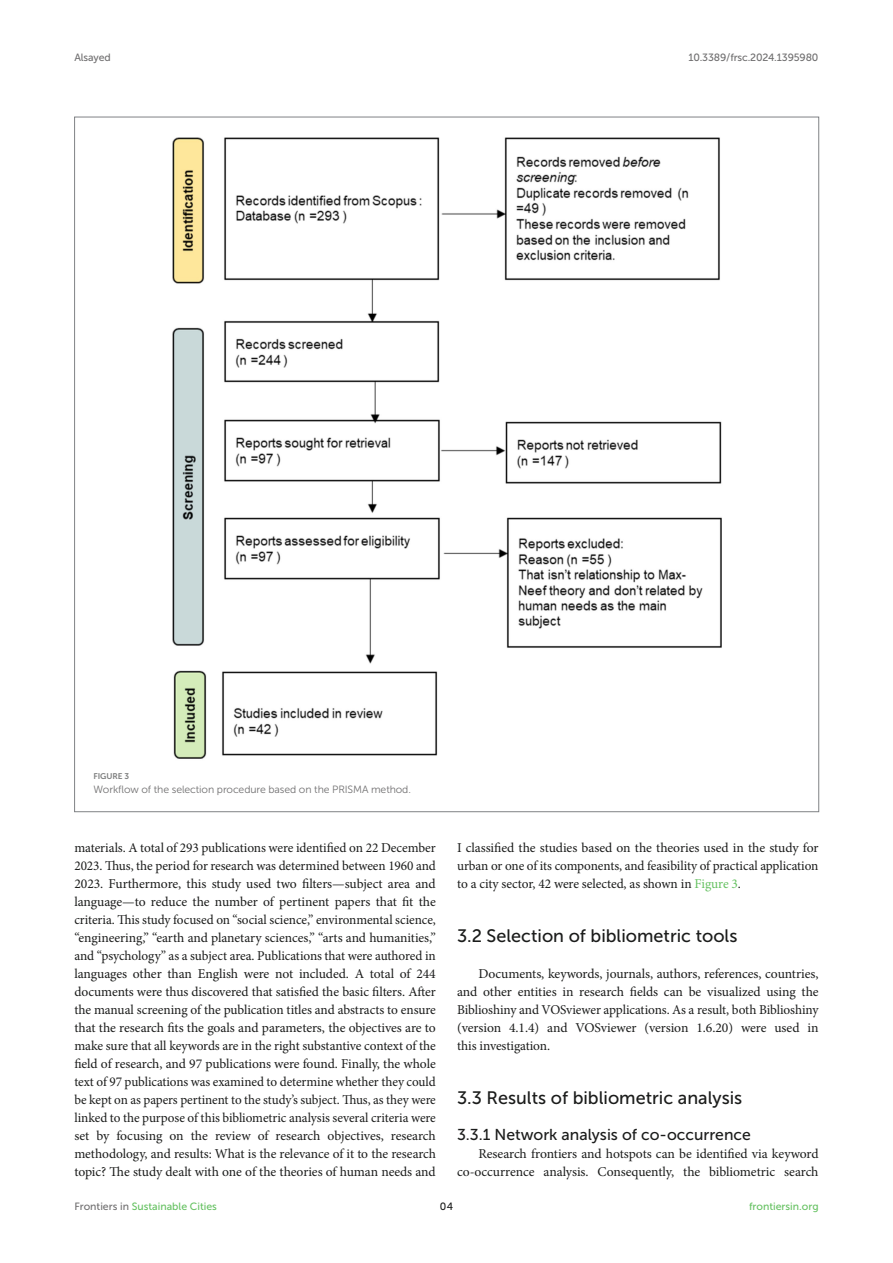
<style>
.page{position:relative;width:893px;height:1263px;background:#fff}
.page>*{position:absolute;margin:0;border:0;box-sizing:border-box;transform-origin:0 0}
.HEAD_2{font:18px "Museo Sans 500";color:#1b1c1b}
.HEAD_3_after_HEAD_2{font:15.75px "Museo Sans 500";color:#1b1c1b}
.TEXT_FLUSH{font:13.5px/18px "Minion Pro";letter-spacing:-.005em;color:#1b1c1b;text-align:justify}
.FIG_LEG{font:10.5px "Museo Sans 300";letter-spacing:-.01em;color:#706f70}
.t1{font:10.5px "Museo Sans 500";color:#65c161}
.t2{font:10.5px "Museo Sans 500";letter-spacing:-.015em;color:#706f70}
.t3{font:10.5px "Museo Sans 500";color:#1b1c1b}
.FIG_HD{font:8.25px "Museo Sans 700";letter-spacing:-.01em;color:#7e7f7f}
.s1{color:#65c161}
.s2{color:#706f70}
</style>
<div class="page">
<img style="left:172px;top:137px;width:550px;height:622px">
<p class="t2" style="left:74px;top:51px;width:38px">Alsayed</p>
<p class="t2" style="left:688px;top:51px;width:132px">10.3389/frsc.2024.1395980</p>
<p class="FIG_HD" style="left:94px;top:772px;width:37px">FIGURE 3</p>
<p class="FIG_LEG" style="left:94px;top:783px;width:319px">Workflow of the selection procedure based on the PRISMA method.</p>
<p class="TEXT_FLUSH" style="left:74px;top:839px;width:363px">materials. A total of 293 publications were identified on 22 December 2023. Thus, the period for research was determined between 1960 and 2023. Furthermore, this study used two filters—subject area and language—to reduce the number of pertinent papers that fit the criteria. This study focused on “social science,” environmental science, “engineering,” “earth and planetary sciences,” “arts and humanities,” and “psychology” as a subject area. Publications that were authored in languages other than English were not included. A total of 244 documents were thus discovered that satisfied the basic filters. After the manual screening of the publication titles and abstracts to ensure that the research fits the goals and parameters, the objectives are to make sure that all keywords are in the right substantive context of the field of research, and 97 publications were found. Finally, the whole text of 97 publications was examined to determine whether they could be kept on as papers pertinent to the study’s subject. Thus, as they were linked to the purpose of this bibliometric analysis several criteria were set by focusing on the review of research objectives, research methodology, and results: What is the relevance of it to the research topic? The study dealt with one of the theories of human needs and</p>
<p class="TEXT_FLUSH" style="left:457px;top:839px;width:363px">I classified the studies based on the theories used in the study for urban or one of its components, and feasibility of practical application to a city sector, 42 were selected, as shown in <span class="s1">Figure 3</span>.</p>
<p class="HEAD_2" style="left:457px;top:926px;width:282px">3.2 Selection of bibliometric tools</p>
<p class="TEXT_FLUSH" style="left:457px;top:965px;width:363px;text-indent:21px">Documents, keywords, journals, authors, references, countries, and other entities in research fields can be visualized using the Biblioshiny and VOSviewer applications. As a result, both Biblioshiny (version 4.1.4) and VOSviewer (version 1.6.20) were used in this investigation.</p>
<p class="HEAD_2" style="left:457px;top:1088px;width:287px">3.3 Results of bibliometric analysis</p>
<p class="HEAD_3_after_HEAD_2" style="left:457px;top:1126px;width:295px">3.3.1 Network analysis of co-occurrence</p>
<p class="TEXT_FLUSH" style="left:457px;top:1145px;width:363px;text-align:right">Research frontiers and hotspots can be identified via keyword co-occurrence analysis. Consequently, the bibliometric search</p>
<p class="t1" style="left:74px;top:1200px;width:144px"><span class="s2">Frontiers in</span> Sustainable Cities</p>
<p class="t3" style="left:440px;top:1200px;width:15px">04</p>
<p class="t1" style="left:749px;top:1200px;width:71px">frontiersin.org</p>
</div>
